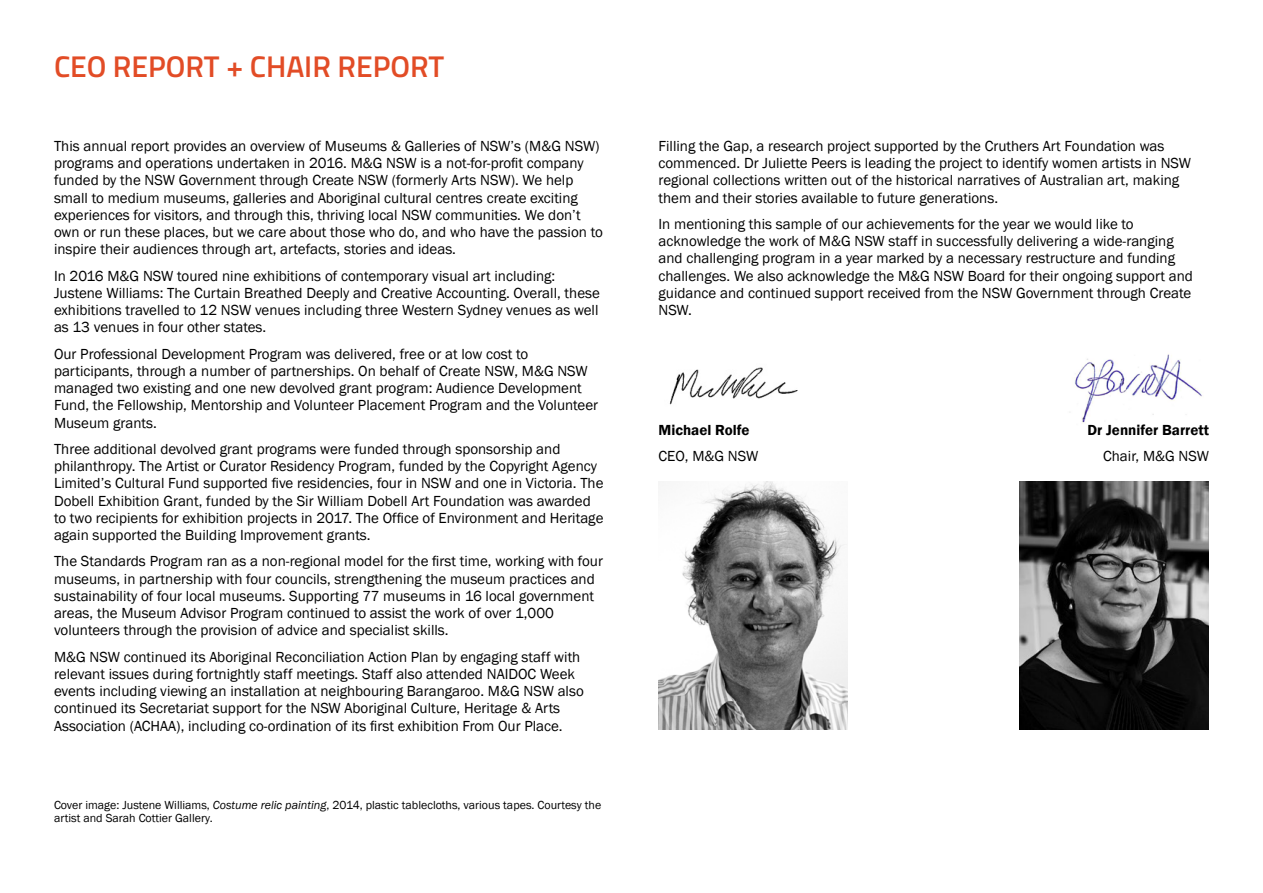
<style>
.page{position:relative;width:1263px;height:893px;background:#fff}
.page>*{position:absolute;margin:0;border:0;box-sizing:border-box;transform-origin:0 0}
.t1{font:600 30px "Titillium";color:#e24c26}
.t2{font:15px/17.2px "Franklin Gothic";color:#000}
.t3{font:600 15px "Franklin Gothic";color:#000}
.t4{font:12px/13.8px "Franklin Gothic";color:#000}
.s1{font-style:italic}
</style>
<div class="page">
<img style="left:669px;top:367px;width:129px;height:38px">
<img style="left:1075px;top:354px;width:127px;height:70px">
<img style="left:1020px;top:482px;width:189px;height:248px">
<img style="left:658px;top:482px;width:190px;height:248px">
<p class="t1" style="left:54px;top:43px;width:392px">CEO REPORT + CHAIR REPORT</p>
<p class="t2" style="left:54px;top:137px;width:550px">This annual report provides an overview of Museums &amp; Galleries of NSW’s (M&amp;G NSW) programs and operations undertaken in 2016. M&amp;G NSW is a not-for-profit company funded by the NSW Government through Create NSW (formerly Arts NSW). We help small to medium museums, galleries and Aboriginal cultural centres create exciting experiences for visitors, and through this, thriving local NSW communities. We don’t own or run these places, but we care about those who do, and who have the passion to inspire their audiences through art, artefacts, stories and ideas.</p>
<p class="t2" style="left:54px;top:267px;width:547px">In 2016 M&amp;G NSW toured nine exhibitions of contemporary visual art including:<br>Justene Williams: The Curtain Breathed Deeply and Creative Accounting. Overall, these exhibitions travelled to 12 NSW venues including three Western Sydney venues as well as 13 venues in four other states.</p>
<p class="t2" style="left:54px;top:345px;width:546px">Our Professional Development Program was delivered, free or at low cost to participants, through a number of partnerships. On behalf of Create NSW, M&amp;G NSW managed two existing and one new devolved grant program: Audience Development Fund, the Fellowship, Mentorship and Volunteer Placement Program and the Volunteer Museum grants.</p>
<p class="t2" style="left:54px;top:440px;width:551px">Three additional devolved grant programs were funded through sponsorship and philanthropy. The Artist or Curator Residency Program, funded by the Copyright Agency Limited’s Cultural Fund supported five residencies, four in NSW and one in Victoria. The Dobell Exhibition Grant, funded by the Sir William Dobell Art Foundation was awarded to two recipients for exhibition projects in 2017. The Office of Environment and Heritage again supported the Building Improvement grants.</p>
<p class="t2" style="left:54px;top:553px;width:550px">The Standards Program ran as a non-regional model for the first time, working with four museums, in partnership with four councils, strengthening the museum practices and sustainability of four local museums. Supporting 77 museums in 16 local government areas, the Museum Advisor Program continued to assist the work of over 1,000 volunteers through the provision of advice and specialist skills.</p>
<p class="t2" style="left:54px;top:648px;width:531px">M&amp;G NSW continued its Aboriginal Reconciliation Action Plan by engaging staff with relevant issues during fortnightly staff meetings. Staff also attended NAIDOC Week events including viewing an installation at neighbouring Barangaroo. M&amp;G NSW also continued its Secretariat support for the NSW Aboriginal Culture, Heritage &amp; Arts Association (ACHAA), including co-ordination of its first exhibition From Our Place.</p>
<p class="t4" style="left:54px;top:798px;width:549px">Cover image: Justene Williams, <span class="s1">Costume relic painting</span>, 2014, plastic tablecloths, various tapes. Courtesy the artist and Sarah Cottier Gallery.</p>
<p class="t2" style="left:658px;top:138px;width:534px">Filling the Gap, a research project supported by the Cruthers Art Foundation was commenced. Dr Juliette Peers is leading the project to identify women artists in NSW regional collections written out of the historical narratives of Australian art, making them and their stories available to future generations.</p>
<p class="t2" style="left:658px;top:216px;width:536px">In mentioning this sample of our achievements for the year we would like to acknowledge the work of M&amp;G NSW staff in successfully delivering a wide-ranging and challenging program in a year marked by a necessary restructure and funding challenges. We also acknowledge the M&amp;G NSW Board for their ongoing support and guidance and continued support received from the NSW Government through Create NSW.</p>
<p class="t3" style="left:658px;top:421px;width:92px">Michael Rolfe</p>
<p class="t3" style="left:1087px;top:421px;width:123px">Dr Jennifer Barrett</p>
<p class="t2" style="left:658px;top:448px;width:101px">CEO, M&amp;G NSW</p>
<p class="t2" style="left:1103px;top:448px;width:107px">Chair, M&amp;G NSW</p>
</div>
